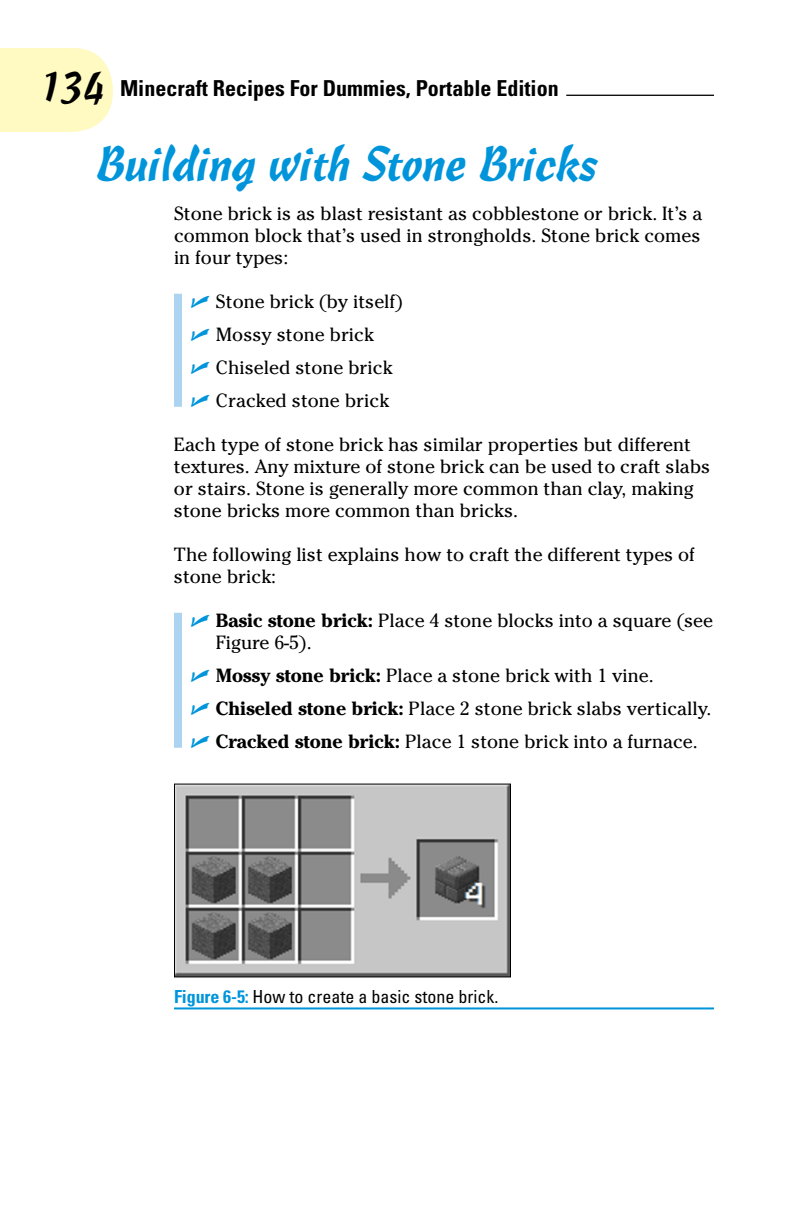
<style>
.page{position:relative;width:792px;height:1224px;background:#fff}
.page>*{position:absolute;margin:0;border:0;box-sizing:border-box;transform-origin:0 0}
.t1{font:48px "Cascade Script LT Std";letter-spacing:-.015em;color:#0095da}
.t2{font:700 condensed 22px "Univers LT Std";color:#000}
.t3{font:19px/22px "Cheltenham Std";color:#000}
.t4{font:condensed 18px "Univers LT Std";color:#000}
.s1{font-family:"Cascade Script LT Std";font-weight:400;font-stretch:normal;font-size:40px}
.s2{font-family:"Universal Std Newswith Comm Pi";color:#0095da}
.s3{font-weight:700}
.s4{font-weight:700;color:#0095da}
</style>
<div class="page">
<svg style="left:0;top:48px;width:113px;height:84px;background:#fffac6"></svg>
<hr style="left:566px;top:95px;width:148px;height:1px;background:#000">
<hr style="left:174px;top:1007px;width:540px;height:2px;background:#0095da">
<img style="left:176px;top:786px;width:333px;height:189px">
<div style="left:174px;top:784px;width:337px;height:193px;border:1px solid #000"></div>
<div style="left:174px;top:294px;width:8px;height:113px;background:#acd4f1"></div>
<div style="left:174px;top:613px;width:8px;height:135px;background:#acd4f1"></div>
<p class="t2" style="left:38px;top:75px;width:523px"><span class="s1">134</span> Minecraft Recipes For Dummies, Portable Edition</p>
<h1 class="t1" style="left:96px;top:135px;width:503px">Building with Stone Bricks</h1>
<p class="t3" style="left:174px;top:202px;width:530px;text-align:justify">Stone brick is as blast resistant as cobblestone or brick. It’s a common block that’s used in strongholds. Stone brick comes in four types:</p>
<p class="t3" style="left:191px;top:290px;width:213px"><span class="s2">✓</span> Stone brick (by itself)</p>
<p class="t3" style="left:191px;top:323px;width:185px"><span class="s2">✓</span> Mossy stone brick</p>
<p class="t3" style="left:191px;top:356px;width:203px"><span class="s2">✓</span> Chiseled stone brick</p>
<p class="t3" style="left:191px;top:389px;width:200px"><span class="s2">✓</span> Cracked stone brick</p>
<p class="t3" style="left:174px;top:433px;width:538px">Each type of stone brick has similar properties but different textures. Any mixture of stone brick can be used to craft slabs or stairs. Stone is generally more common than clay, making stone bricks more common than bricks.</p>
<p class="t3" style="left:174px;top:543px;width:523px">The following list explains how to craft the different types of stone brick:</p>
<p class="t3" style="left:216px;top:609px;width:498px;text-indent:-25px"><span class="s2">✓</span> <span class="s3">Basic stone brick:</span> Place 4 stone blocks into a square (see<br>Figure 6-5).</p>
<p class="t3" style="left:191px;top:664px;width:464px"><span class="s2">✓</span> <span class="s3">Mossy stone brick:</span> Place a stone brick with 1 vine.</p>
<p class="t3" style="left:191px;top:697px;width:522px"><span class="s2">✓</span> <span class="s3">Chiseled stone brick:</span> Place 2 stone brick slabs vertically.</p>
<p class="t3" style="left:191px;top:730px;width:508px"><span class="s2">✓</span> <span class="s3">Cracked stone brick:</span> Place 1 stone brick into a furnace.</p>
<p class="t4" style="left:174px;top:986px;width:326px"><span class="s4">Figure 6-5:</span> How to create a basic stone brick.</p>
</div>
